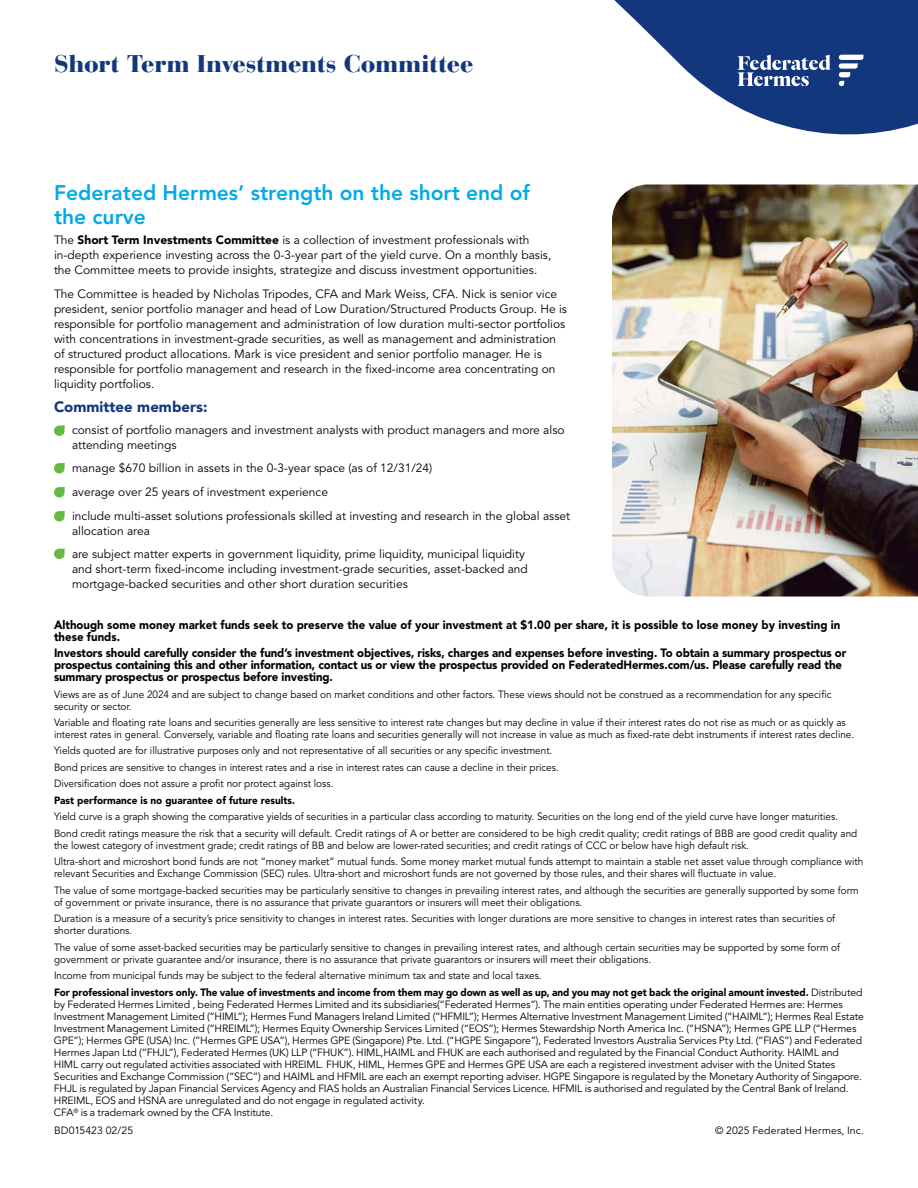
<style>
.page{position:relative;width:918px;height:1188px;background:#fff}
.page>*{position:absolute;margin:0;border:0;box-sizing:border-box;transform-origin:0 0}
.t1{font:900 24px "Bauer Bodoni Std";letter-spacing:-.01em;color:#12377c}
.t2{font:800 21px/24px "Avenir LT Std";color:#00aae7}
.t3{font:900 15px "Avenir LT Std";color:#12377c}
.t4{font:12px/15px "Avenir LT Std";color:#000}
.t5{font:900 12px/12px "Avenir LT Std";letter-spacing:-.01em;color:#000;scale:.95 1}
.t6{font:10.5px/16.5px "Avenir LT Std";color:#000;scale:.95 1}
.t7{font:10.5px/12px "Avenir LT Std";color:#000}
.t8{font:900 10.5px "Avenir LT Std";color:#000;scale:.95 1}
.s1{font-weight:900}
</style>
<div class="page">
<svg style="left:614px;top:0;width:304px;height:135px;fill:#12377c"></svg>
<svg style="left:839px;top:55px;width:25px;height:31px"></svg>
<svg style="left:738px;top:55px;width:93px;height:31px"></svg>
<svg style="left:54px;top:425px;width:11px;height:11px"></svg>
<svg style="left:54px;top:463px;width:11px;height:10px"></svg>
<svg style="left:54px;top:487px;width:11px;height:10px"></svg>
<svg style="left:54px;top:511px;width:11px;height:10px"></svg>
<svg style="left:54px;top:549px;width:11px;height:10px"></svg>
<img style="left:612px;top:184px;width:306px;height:413px">
<h1 class="t1" style="left:54px;top:49px;width:421px">Short Term Investments Committee</h1>
<h2 class="t2" style="left:54px;top:181px;width:477px">Federated Hermes’ strength on the short end of the curve</h2>
<p class="t4" style="left:54px;top:233px;width:499px">The <span class="s1">Short Term Investments Committee</span> is a collection of investment professionals with in-depth experience investing across the 0-3-year part of the yield curve. On a monthly basis, the Committee meets to provide insights, strategize and discuss investment opportunities.</p>
<p class="t4" style="left:54px;top:287px;width:515px">The Committee is headed by Nicholas Tripodes, CFA and Mark Weiss, CFA. Nick is senior vice president, senior portfolio manager and head of Low Duration/Structured Products Group. He is responsible for portfolio management and administration of low duration multi-sector portfolios with concentrations in investment-grade securities, as well as management and administration of structured product allocations. Mark is vice president and senior portfolio manager. He is responsible for portfolio management and research in the fixed-income area concentrating on liquidity portfolios.</p>
<h3 class="t3" style="left:54px;top:398px;width:155px">Committee members:</h3>
<p class="t4" style="left:72px;top:423px;width:494px">consist of portfolio managers and investment analysts with product managers and more also attending meetings</p>
<p class="t4" style="left:72px;top:456px;width:500px;line-height:24px">manage $670 billion in assets in the 0-3-year space (as of 12/31/24)<br>average over 25 years of investment experience<br>include multi-asset solutions professionals skilled at investing and research in the global asset</p>
<p class="t4" style="left:72px;top:520px;width:454px;line-height:22.5px">allocation area<br>are subject matter experts in government liquidity, prime liquidity, municipal liquidity</p>
<p class="t4" style="left:72px;top:561px;width:457px">and short-term fixed-income including investment-grade securities, asset-backed and mortgage-backed securities and other short duration securities</p>
<p class="t5" style="left:54px;top:618px;width:829px">Although some money market funds seek to preserve the value of your investment at $1.00 per share, it is possible to lose money by investing in these funds.</p>
<p class="t5" style="left:54px;top:647px;width:836px">Investors should carefully consider the fund’s investment objectives, risks, charges and expenses before investing. To obtain a summary prospectus or prospectus containing this and other information, contact us or view the prospectus provided on FederatedHermes.com/us. Please carefully read the summary prospectus or prospectus before investing.</p>
<p class="t6" style="left:54px;top:688px;width:820px;line-height:12px">Views are as of June 2024 and are subject to change based on market conditions and other factors. These views should not be construed as a recommendation for any specific security or sector.</p>
<p class="t6" style="left:54px;top:717px;width:844px;line-height:12px">Variable and floating rate loans and securities generally are less sensitive to interest rate changes but may decline in value if their interest rates do not rise as much or as quickly as interest rates in general. Conversely, variable and floating rate loans and securities generally will not increase in value as much as fixed-rate debt instruments if interest rates decline.</p>
<p class="t6" style="left:54px;top:743px;width:533px">Yields quoted are for illustrative purposes only and not representative of all securities or any specific investment.<br>Bond prices are sensitive to changes in interest rates and a rise in interest rates can cause a decline in their prices.<br>Diversification does not assure a profit nor protect against loss.</p>
<p class="t8" style="left:54px;top:794px;width:255px">Past performance is no guarantee of future results.</p>
<p class="t6" style="left:54px;top:809px;width:847px">Yield curve is a graph showing the comparative yields of securities in a particular class according to maturity. Securities on the long end of the yield curve have longer maturities.<br>Bond credit ratings measure the risk that a security will default. Credit ratings of A or better are considered to be high credit quality; credit ratings of BBB are good credit quality and</p>
<p class="t6" style="left:54px;top:837px;width:853px">the lowest category of investment grade; credit ratings of BB and below are lower-rated securities; and credit ratings of CCC or below have high default risk.<br>Ultra-short and microshort bond funds are not “money market” mutual funds. Some money market mutual funds attempt to maintain a stable net asset value through compliance with</p>
<p class="t6" style="left:54px;top:866px;width:849px">relevant Securities and Exchange Commission (SEC) rules. Ultra-short and microshort funds are not governed by those rules, and their shares will fluctuate in value.<br>The value of some mortgage-backed securities may be particularly sensitive to changes in prevailing interest rates, and although the securities are generally supported by some form</p>
<p class="t6" style="left:54px;top:894px;width:824px">of government or private insurance, there is no assurance that private guarantors or insurers will meet their obligations.<br>Duration is a measure of a security’s price sensitivity to changes in interest rates. Securities with longer durations are more sensitive to changes in interest rates than securities of</p>
<p class="t6" style="left:54px;top:923px;width:829px">shorter durations.<br>The value of some asset-backed securities may be particularly sensitive to changes in prevailing interest rates, and although certain securities may be supported by some form of</p>
<p class="t6" style="left:54px;top:951px;width:853px">government or private guarantee and/or insurance, there is no assurance that private guarantors or insurers will meet their obligations.<br>Income from municipal funds may be subject to the federal alternative minimum tax and state and local taxes.<br><span class="s1">For professional investors only. The value of investments and income from them may go down as well as up, and you may not get back the original amount invested.</span> Distributed</p>
<p class="t7" style="left:54px;top:999px;width:811px">by Federated Hermes Limited , being Federated Hermes Limited and its subsidiaries(“Federated Hermes”). The main entities operating under Federated Hermes are: Hermes Investment Management Limited (“HIML”); Hermes Fund Managers Ireland Limited (“HFMIL”); Hermes Alternative Investment Management Limited (“HAIML”); Hermes Real Estate Investment Management Limited (“HREIML”); Hermes Equity Ownership Services Limited (“EOS”); Hermes Stewardship North America Inc. (“HSNA”); Hermes GPE LLP (“Hermes GPE”); Hermes GPE (USA) Inc. (“Hermes GPE USA”), Hermes GPE (Singapore) Pte. Ltd. (“HGPE Singapore”), Federated Investors Australia Services Pty Ltd. (“FIAS”) and Federated Hermes Japan Ltd (“FHJL”), Federated Hermes (UK) LLP (“FHUK”). HIML,HAIML and FHUK are each authorised and regulated by the Financial Conduct Authority. HAIML and HIML carry out regulated activities associated with HREIML. FHUK, HIML, Hermes GPE and Hermes GPE USA are each a registered investment adviser with the United States Securities and Exchange Commission (“SEC”) and HAIML and HFMIL are each an exempt reporting adviser. HGPE Singapore is regulated by the Monetary Authority of Singapore.<br>FHJL is regulated by Japan Financial Services Agency and FIAS holds an Australian Financial Services Licence. HFMIL is authorised and regulated by the Central Bank of Ireland.<br>HREIML, EOS and HSNA are unregulated and do not engage in regulated activity.<br>CFA<sup>®</sup> is a trademark owned by the CFA Institute.</p>
<p class="t7" style="left:54px;top:1125px;width:81px">BD015423 02/25</p>
<p class="t7" style="left:715px;top:1125px;width:150px">© 2025 Federated Hermes, Inc.</p>
</div>
